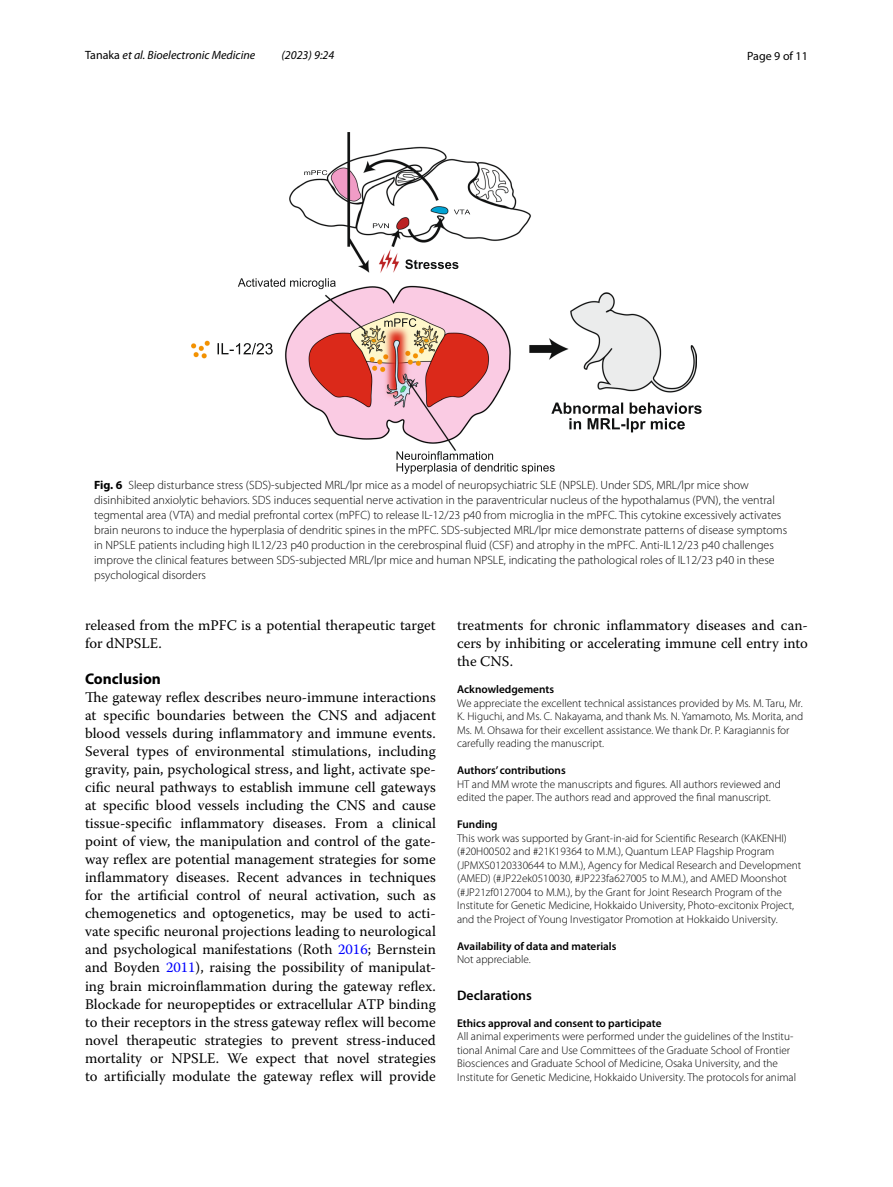
<style>
.page{position:relative;width:893px;height:1187px;background:#fff}
.page>*{position:absolute;margin:0;border:0;box-sizing:border-box;transform-origin:0 0}
.t1{font:700 15.45px "Myriad Pro";color:#000}
.t2{font:14.7px/18px "Warnock Pro";color:#000;text-align:justify}
.t3{font:600 13.8px "Myriad Pro";color:#000}
.t4{font:300 12px/15px "Myriad Pro";color:#000}
.t5{font:italic 12px "Myriad Pro";color:#000}
.t6{font:12px "Myriad Pro";color:#000}
.t7{font:300 11.25px/13.5px "Myriad Pro";color:#000}
.t8{font:600 11.25px "Myriad Pro";color:#000}
.s1{font-style:normal}
.s2{font-weight:700}
.s3{color:#00f}
</style>
<div class="page">
<img style="left:191px;top:133px;width:505px;height:317px">
<svg style="left:373px;top:223px;width:16px;height:5px"></svg>
<svg style="left:454px;top:209px;width:16px;height:5px"></svg>
<svg style="left:304px;top:170px;width:23px;height:5px"></svg>
<svg style="left:218px;top:343px;width:55px;height:11px"></svg>
<svg style="left:238px;top:278px;width:98px;height:11px"></svg>
<svg style="left:384px;top:318px;width:32px;height:9px"></svg>
<svg style="left:396px;top:451px;width:159px;height:23px"></svg>
<svg style="left:551px;top:402px;width:151px;height:30px"></svg>
<svg style="left:405px;top:259px;width:53px;height:10px"></svg>
<p class="t5" style="left:85px;top:48px;width:172px"><span class="s1">Tanaka</span> et al. Bioelectronic Medicine</p>
<p class="t5" style="left:282px;top:48px;width:54px">(2023) 9:24</p>
<p class="t6" style="left:747px;top:48px;width:62px">Page 9 of 11</p>
<p class="t4" style="left:94px;top:478px;width:695px"><span class="s2">Fig. 6</span> Sleep disturbance stress (SDS)-subjected MRL/lpr mice as a model of neuropsychiatric SLE (NPSLE). Under SDS, MRL/lpr mice show disinhibited anxiolytic behaviors. SDS induces sequential nerve activation in the paraventricular nucleus of the hypothalamus (PVN), the ventral tegmental area (VTA) and medial prefrontal cortex (mPFC) to release IL-12/23 p40 from microglia in the mPFC. This cytokine excessively activates brain neurons to induce the hyperplasia of dendritic spines in the mPFC. SDS-subjected MRL/lpr mice demonstrate patterns of disease symptoms in NPSLE patients including high IL12/23 p40 production in the cerebrospinal fluid (CSF) and atrophy in the mPFC. Anti-IL12/23 p40 challenges improve the clinical features between SDS-subjected MRL/lpr mice and human NPSLE, indicating the pathological roles of IL12/23 p40 in these psychological disorders</p>
<p class="t2" style="left:85px;top:616px;width:352px">released from the mPFC is a potential therapeutic target for dNPSLE.</p>
<p class="t1" style="left:85px;top:669px;width:77px">Conclusion</p>
<p class="t2" style="left:85px;top:688px;width:352px">The gateway reflex describes neuro-immune interactions at specific boundaries between the CNS and adjacent blood vessels during inflammatory and immune events.<br>Several types of environmental stimulations, including gravity, pain, psychological stress, and light, activate spe&shy;cific neural pathways to establish immune cell gateways at specific blood vessels including the CNS and cause tissue-specific inflammatory diseases. From a clinical point of view, the manipulation and control of the gate&shy;way reflex are potential management strategies for some inflammatory diseases. Recent advances in techniques for the artificial control of neural activation, such as chemogenetics and optogenetics, may be used to acti&shy;vate specific neuronal projections leading to neurological and psychological manifestations (Roth <span class="s3">2016</span>; Bernstein and Boyden <span class="s3">2011</span>), raising the possibility of manipulat&shy;ing brain microinflammation during the gateway reflex.<br>Blockade for neuropeptides or extracellular ATP binding to their receptors in the stress gateway reflex will become novel therapeutic strategies to prevent stress-induced mortality or NPSLE. We expect that novel strategies to artificially modulate the gateway reflex will provide</p>
<p class="t2" style="left:457px;top:616px;width:352px">treatments for chronic inflammatory diseases and can&shy;cers by inhibiting or accelerating immune cell entry into the CNS.</p>
<p class="t8" style="left:457px;top:682px;width:98px">Acknowledgements</p>
<p class="t7" style="left:457px;top:696px;width:347px">We appreciate the excellent technical assistances provided by Ms. M. Taru, Mr.<br>K. Higuchi, and Ms. C. Nakayama, and thank Ms. N. Yamamoto, Ms. Morita, and Ms. M. Ohsawa for their excellent assistance. We thank Dr. P. Karagiannis for carefully reading the manuscript.</p>
<p class="t8" style="left:457px;top:763px;width:110px">Authors’ contributions</p>
<p class="t7" style="left:457px;top:777px;width:325px">HT and MM wrote the manuscripts and figures. All authors reviewed and edited the paper. The authors read and approved the final manuscript.</p>
<p class="t8" style="left:457px;top:817px;width:42px">Funding</p>
<p class="t7" style="left:457px;top:831px;width:346px">This work was supported by Grant-in-aid for Scientific Research (KAKENHI) (#20H00502 and #21K19364 to M.M.), Quantum LEAP Flagship Program (JPMXS0120330644 to M.M.), Agency for Medical Research and Development (AMED) (#JP22ek0510030, #JP223fa627005 to M.M.), and AMED Moonshot (#JP21zf0127004 to M.M.), by the Grant for Joint Research Program of the Institute for Genetic Medicine, Hokkaido University, Photo-excitonix Project, and the Project of Young Investigator Promotion at Hokkaido University.</p>
<p class="t8" style="left:457px;top:938px;width:161px">Availability of data and materials</p>
<p class="t7" style="left:457px;top:953px;width:75px">Not appreciable.</p>
<p class="t3" style="left:457px;top:986px;width:76px">Declarations</p>
<p class="t8" style="left:457px;top:1015px;width:206px">Ethics approval and consent to participate</p>
<p class="t7" style="left:457px;top:1029px;width:340px">All animal experiments were performed under the guidelines of the Institu&shy;tional Animal Care and Use Committees of the Graduate School of Frontier Biosciences and Graduate School of Medicine, Osaka University, and the Institute for Genetic Medicine, Hokkaido University. The protocols for animal</p>
</div>
